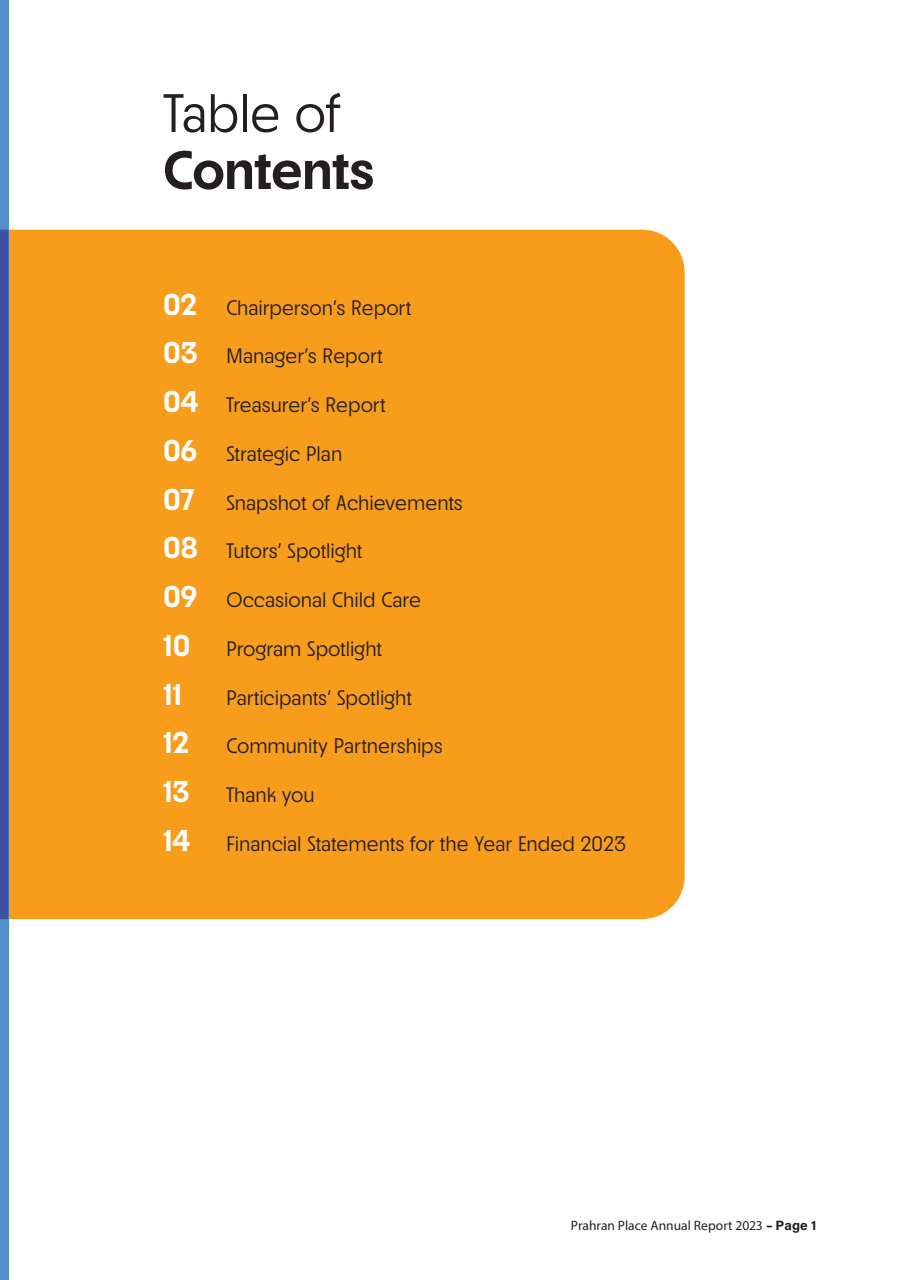
<style>
.page{position:relative;width:910px;height:1280px;background:#fff}
.page>*{position:absolute;margin:0;border:0;box-sizing:border-box;transform-origin:0 0}
.t1{font:700 54px "Neighbor";letter-spacing:-.005em;color:#231f20}
.t2{font:300 54px "Neighbor";letter-spacing:-.01em;color:#231f20}
.t3{font:700 30px "Neighbor";color:#fff}
.t4{font:300 21px "Neighbor";color:#231f20}
.t5{font:13.5px "Myriad Pro";color:#231f20}
.s1{font-weight:700;font-size:30px;color:#fff}
.s2{font-family:"Acumin Pro";font-weight:700}
</style>
<div class="page">
<div style="left:9px;top:230px;width:676px;height:689px;background:#f89c1c"></div>
<div style="left:0;top:0;width:9px;height:1280px;background:#538fcb"></div>
<svg style="left:0;top:230px;width:9px;height:689px;background:#3d56a5"></svg>
<h1 class="t2" style="left:163px;top:83px;width:179px">Table of</h1>
<h1 class="t1" style="left:163px;top:138px;width:213px">Contents</h1>
<p class="t4" style="left:163px;top:295px;width:250px"><span class="s1">02</span> Chairperson’s Report</p>
<p class="t4" style="left:163px;top:344px;width:221px"><span class="s1">03</span> Manager’s Report</p>
<p class="t4" style="left:163px;top:393px;width:224px"><span class="s1">04</span> Treasurer’s Report</p>
<p class="t4" style="left:163px;top:442px;width:181px"><span class="s1">06</span> Strategic Plan</p>
<p class="t4" style="left:163px;top:490px;width:301px"><span class="s1">07</span> Snapshot of Achievements</p>
<p class="t4" style="left:163px;top:539px;width:201px"><span class="s1">08</span> Tutors’ Spotlight</p>
<p class="t4" style="left:163px;top:588px;width:259px"><span class="s1">09</span> Occasional Child Care</p>
<p class="t4" style="left:163px;top:637px;width:221px"><span class="s1">10</span> Program Spotlight</p>
<h2 class="t3" style="left:163px;top:676px;width:20px">11</h2>
<p class="t4" style="left:226px;top:685px;width:187px">Participants’ Spotlight</p>
<p class="t4" style="left:163px;top:734px;width:281px"><span class="s1">12</span> Community Partnerships</p>
<p class="t4" style="left:163px;top:783px;width:153px"><span class="s1">13</span> Thank you</p>
<p class="t4" style="left:163px;top:832px;width:464px"><span class="s1">14</span> Financial Statements for the Year Ended 2023</p>
<p class="t5" style="left:571px;top:1217px;width:247px">Prahran Place Annual Report 2023 <span class="s2">– Page 1</span></p>
</div>
